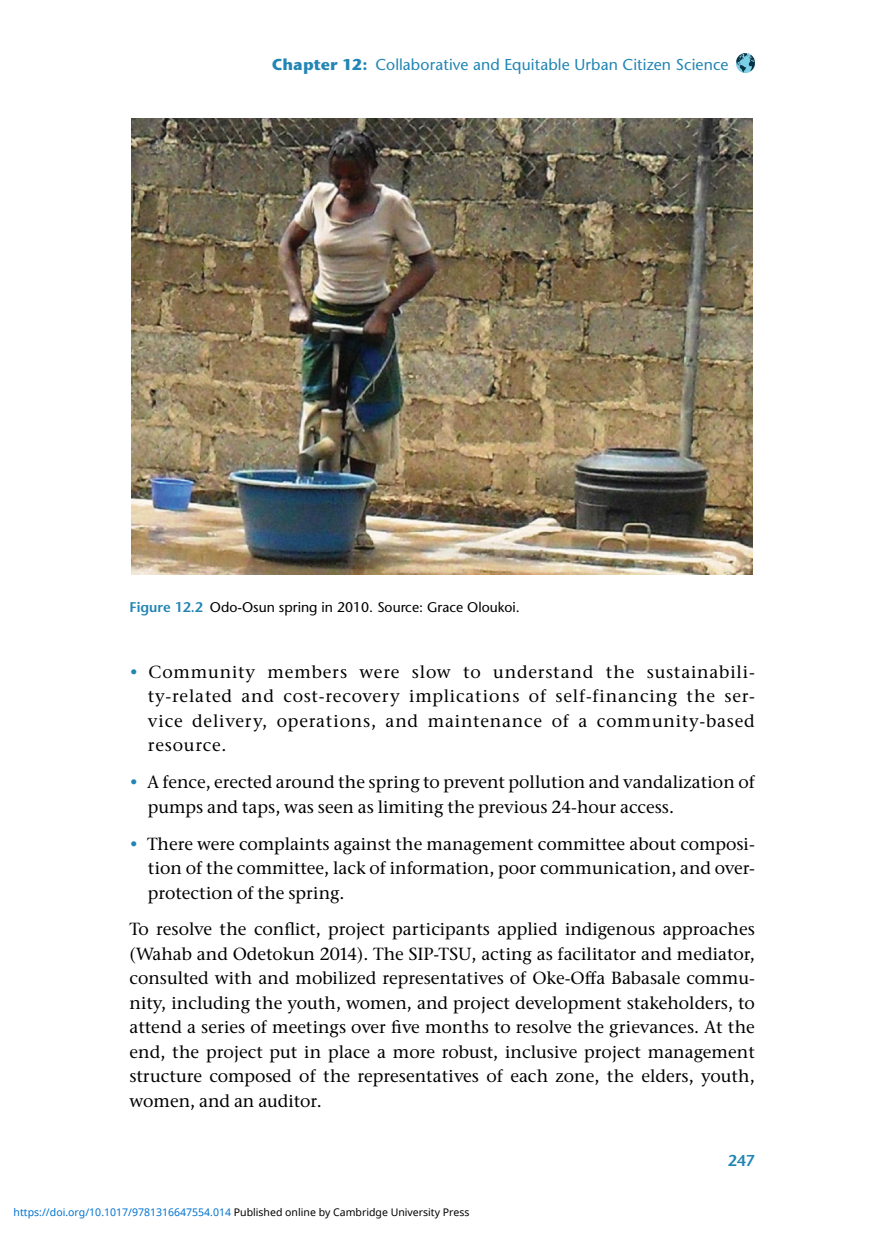
<style>
.page{position:relative;width:874px;height:1241px;background:#fff}
.page>*{position:absolute;margin:0;border:0;box-sizing:border-box;transform-origin:0 0}
.t1{font:500 17.5px/24.5px "Stone Serif ITC Pro";color:#000;text-align:justify}
.t2{font:500 15.75px "Stone Sans Std";letter-spacing:.005em;color:#2285b4}
.t3{font:600 15.75px "Stone Sans Std";color:#2285b4}
.t4{font:500 14px "Stone Sans Std";color:#000}
.t5{font:10.5px "Noto Sans";color:#0172cf}
.s1{font-family:"Stone Sans ITC Std";font-weight:700}
.s2{font-weight:600;color:#2285b4}
.s3{color:#2285b4}
.s4{color:#000}
</style>
<div class="page">
<img style="left:736px;top:54px;width:18px;height:18px">
<img style="left:132px;top:119px;width:620px;height:455px">
<p class="t2" style="left:272px;top:55px;width:458px"><span class="s1">Chapter 12:</span> Collaborative and Equitable Urban Citizen Science</p>
<p class="t4" style="left:129px;top:598px;width:391px"><span class="s2">Figure 12.2</span> Odo-Osun spring in 2010. Source: Grace Oloukoi.</p>
<p class="t1" style="left:148px;top:659px;width:608px;text-indent:-18px"><span class="s3">•</span> Community members were slow to understand the sustainabili&shy;ty-related and cost-recovery implications of self-financing the ser&shy;vice delivery, operations, and maintenance of a community-based resource.</p>
<p class="t1" style="left:148px;top:769px;width:608px;text-indent:-18px"><span class="s3">•</span> A fence, erected around the spring to prevent pollution and vandalization of pumps and taps, was seen as limiting the previous 24-hour access.</p>
<p class="t1" style="left:148px;top:831px;width:608px;text-indent:-18px"><span class="s3">•</span> There were complaints against the management committee about composi&shy;tion of the committee, lack of information, poor communication, and over&shy;protection of the spring.</p>
<p class="t1" style="left:129px;top:916px;width:626px">To resolve the conflict, project participants applied indigenous approaches (Wahab and Odetokun 2014). The SIP-TSU, acting as facilitator and mediator, consulted with and mobilized representatives of Oke-Offa Babasale commu&shy;nity, including the youth, women, and project development stakeholders, to attend a series of meetings over five months to resolve the grievances. At the end, the project put in place a more robust, inclusive project management structure composed of the representatives of each zone, the elders, youth, women, and an auditor.</p>
<p class="t5" style="left:14px;top:1204px;width:457px">https://doi.org/10.1017/9781316647554.014 <span class="s4">Published online by Cambridge University Press</span></p>
<p class="t3" style="left:727px;top:1151px;width:29px">247</p>
</div>
